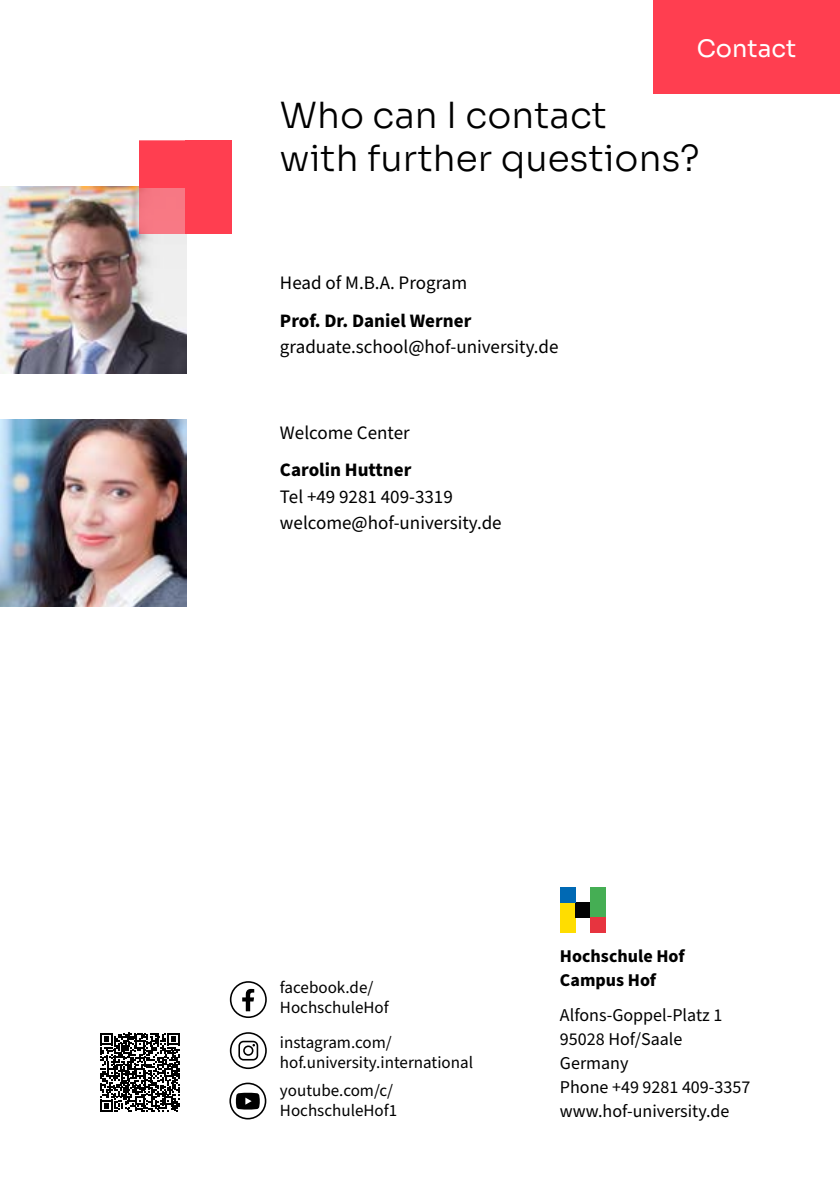
<style>
.page{position:relative;width:840px;height:1191px;background:#fff}
.page>*{position:absolute;margin:0;border:0;box-sizing:border-box;transform-origin:0 0}
.t1{font:300 36px/43.2px "Sora";color:#000}
.t2{font:24px "Sora";color:#fff}
.t3{font:19px/26px "Source Sans Pro";color:#000}
.t4{font:700 19px "Source Sans Pro";color:#000}
.t5{font:18px/24px "Source Sans Pro";color:#000}
.t6{font:700 18px/24px "Source Sans Pro";color:#000}
.t7{font:17px/20px "Source Sans Pro";color:#000}
</style>
<div class="page">
<img style="left:0;top:186px;width:186px;height:187px">
<img style="left:0;top:420px;width:186px;height:186px">
<div style="left:653px;top:0;width:186px;height:93px;background:#ff3e50"></div>
<div style="left:185px;top:141px;width:47px;height:93px;background:#ff3e50"></div>
<div style="left:139px;top:141px;width:46px;height:93px;background:#f77884"></div>
<div style="left:139px;top:141px;width:93px;height:46px;background:#ff3e50"></div>
<div style="left:559px;top:902px;width:15px;height:30px;background:#fd0"></div>
<div style="left:574px;top:902px;width:16px;height:15px;background:#020203"></div>
<div style="left:590px;top:887px;width:15px;height:30px;background:#45ae54"></div>
<div style="left:559px;top:887px;width:15px;height:15px;background:#0069b4"></div>
<div style="left:590px;top:917px;width:15px;height:15px;background:#e7343f"></div>
<svg style="left:229px;top:1082px;width:37px;height:37px"></svg>
<svg style="left:230px;top:1032px;width:37px;height:37px"></svg>
<svg style="left:230px;top:981px;width:37px;height:37px"></svg>
<svg style="left:100px;top:1033px;width:79px;height:79px"></svg>
<p class="t2" style="left:696px;top:29px;width:101px">Contact</p>
<h1 class="t1" style="left:280px;top:90px;width:421px">Who can I contact<br>with further questions?</h1>
<p class="t3" style="left:280px;top:271px;width:189px">Head of M.B.A. Program</p>
<p class="t4" style="left:280px;top:307px;width:193px">Prof. Dr. Daniel Werner</p>
<p class="t3" style="left:280px;top:334px;width:280px">graduate.school@hof-university.de</p>
<p class="t3" style="left:280px;top:420px;width:131px">Welcome Center</p>
<p class="t4" style="left:280px;top:457px;width:133px">Carolin Huttner</p>
<p class="t3" style="left:280px;top:484px;width:223px">Tel +49 9281 409-3319 welcome@hof-university.de</p>
<p class="t7" style="left:280px;top:978px;width:110px">facebook.de/<br>HochschuleHof</p>
<p class="t7" style="left:280px;top:1032px;width:194px">instagram.com/ hof.university.international</p>
<p class="t7" style="left:280px;top:1081px;width:119px">youtube.com/c/<br>HochschuleHof1</p>
<p class="t6" style="left:559px;top:944px;width:126px">Hochschule Hof<br>Campus Hof</p>
<p class="t5" style="left:559px;top:1003px;width:192px">Alfons-Goppel-Platz 1<br>95028 Hof/Saale<br>Germany<br>Phone +49 9281 409-3357 www.hof-university.de</p>
</div>
